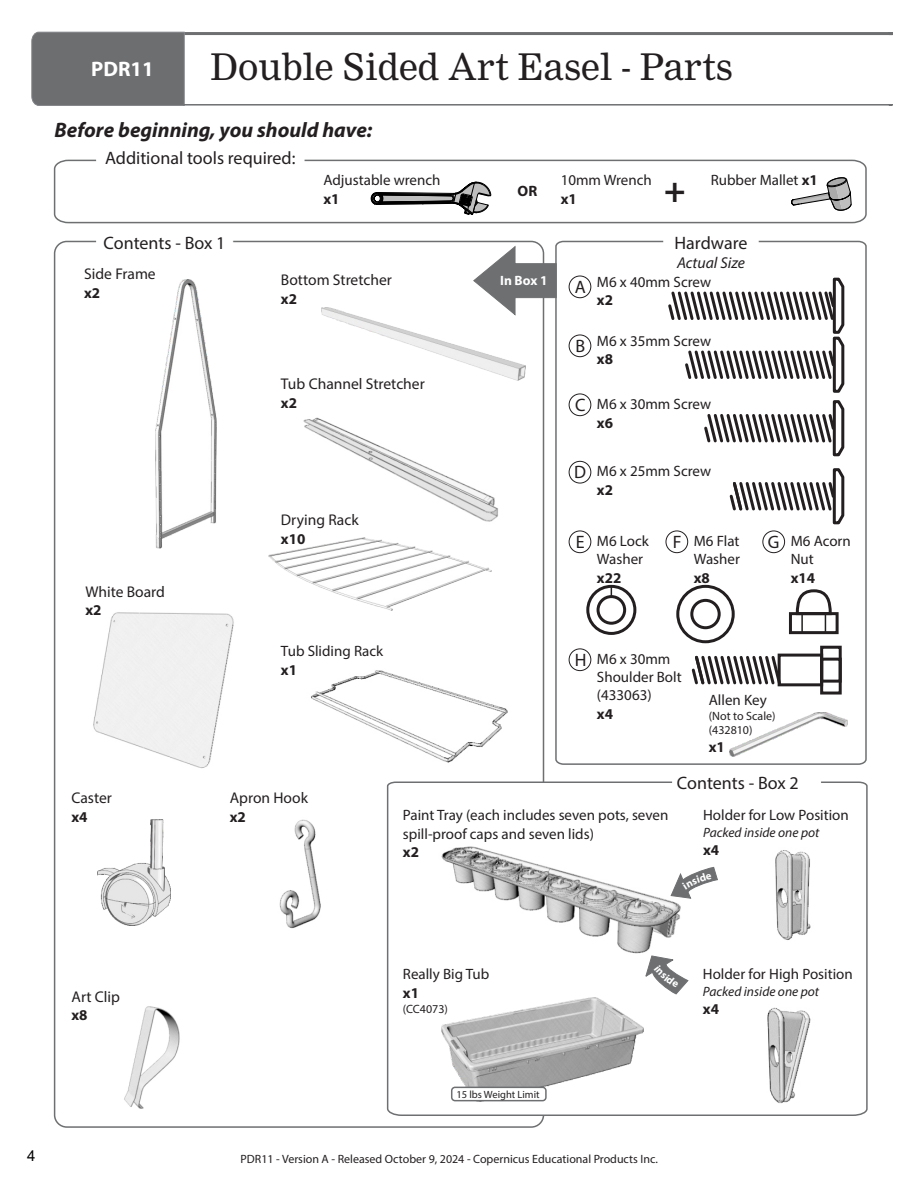
<style>
.page{position:relative;width:918px;height:1188px;background:#fff}
.page>*{position:absolute;margin:0;border:0;box-sizing:border-box;transform-origin:0 0}
.t1{font:36px "Nimrod";color:#231f20}
.t2{font:700 36px "Myriad Pro";color:#231f20}
.t3{font:italic 700 21px "Myriad Pro";color:#231f20}
.t4{font:700 21px "Myriad Pro";color:#fff}
.t5{font:18px "Myriad Pro";color:#231f20}
.t6{font:italic 15.75px "Myriad Pro";color:#231f20}
.t7{font:15.6px "Myriad Pro";color:#231f20}
.t8{font:15px/18px "Myriad Pro";color:#231f20}
.t9{font:700 15px "Myriad Pro";color:#231f20}
.t10{font:15px "Arial";color:#000}
.t11{font:italic 13.5px "Myriad Pro";color:#231f20}
.t12{font:700 13.5px "Myriad Pro";color:#fff}
.t13{font:12px/14.4px "Myriad Pro";color:#231f20}
.t14{font:10.5px "Myriad Pro";color:#231f20}
.s1{font-weight:700}
</style>
<div class="page">
<svg style="left:386px;top:781px;width:482px;height:336px"></svg>
<img style="left:435px;top:822px;width:249px;height:150px">
<img style="left:279px;top:819px;width:42px;height:110px">
<img style="left:93px;top:612px;width:141px;height:156px">
<img style="left:311px;top:670px;width:197px;height:93px">
<img style="left:124px;top:1006px;width:56px;height:103px">
<img style="left:303px;top:417px;width:195px;height:121px">
<svg style="left:555px;top:240px;width:312px;height:525px"></svg>
<div style="left:597px;top:595px;width:29px;height:30px;border:3px solid #231f20;border-radius:50%"></div>
<div style="left:586px;top:585px;width:50px;height:50px;border:3px solid #231f20;border-radius:50%"></div>
<img style="left:730px;top:712px;width:118px;height:44px">
<img style="left:268px;top:538px;width:223px;height:73px">
<img style="left:156px;top:279px;width:61px;height:269px">
<img style="left:322px;top:307px;width:204px;height:73px">
<img style="left:98px;top:820px;width:73px;height:105px">
<div style="left:690px;top:599px;width:31px;height:30px;border:3px solid #231f20;border-radius:50%"></div>
<div style="left:676px;top:585px;width:59px;height:58px;border:3px solid #231f20;border-radius:50%"></div>
<svg style="left:728px;top:467px;width:118px;height:59px"></svg>
<svg style="left:53px;top:159px;width:814px;height:65px"></svg>
<svg style="left:96px;top:159px;width:208px;height:23px"></svg>
<div style="left:32px;top:32px;width:153px;height:74px;background:#6d6e70"></div>
<hr style="left:184px;top:32px;width:709px;height:3px;background:#6d6f71">
<hr style="left:184px;top:104px;width:709px;height:2px;background:#6d6f71">
<svg style="left:473px;top:246px;width:84px;height:69px"></svg>
<div style="left:801px;top:613px;width:25px;height:20px;border:1px solid #231f20"></div>
<div style="left:789px;top:612px;width:50px;height:22px;border:3px solid #231f20"></div>
<svg style="left:794px;top:588px;width:39px;height:29px"></svg>
<svg style="left:672px;top:781px;width:149px;height:36px"></svg>
<svg style="left:690px;top:654px;width:93px;height:33px"></svg>
<div style="left:820px;top:646px;width:22px;height:49px;border:3px solid #231f20"></div>
<div style="left:820px;top:658px;width:22px;height:25px;border:3px solid #231f20"></div>
<div style="left:778px;top:654px;width:45px;height:32px;border:3px solid #231f20"></div>
<img style="left:758px;top:819px;width:66px;height:171px">
<img style="left:743px;top:995px;width:90px;height:115px">
<img style="left:442px;top:997px;width:201px;height:104px">
<div style="left:451px;top:1087px;width:96px;height:14px;background:#fff;border:1px solid #6d6f71;border-radius:3px"></div>
<svg style="left:663px;top:171px;width:194px;height:287px"></svg>
<svg style="left:371px;top:182px;width:120px;height:33px"></svg>
<div style="left:569px;top:649px;width:22px;height:22px;background:#fff;border:1px solid #231f20;border-radius:50%"></div>
<div style="left:762px;top:531px;width:23px;height:22px;background:#fff;border:1px solid #231f20;border-radius:50%"></div>
<div style="left:666px;top:531px;width:22px;height:22px;background:#fff;border:1px solid #231f20;border-radius:50%"></div>
<div style="left:569px;top:531px;width:22px;height:22px;background:#fff;border:1px solid #231f20;border-radius:50%"></div>
<div style="left:569px;top:461px;width:22px;height:22px;background:#fff;border:1px solid #231f20;border-radius:50%"></div>
<div style="left:569px;top:394px;width:22px;height:22px;background:#fff;border:1px solid #231f20;border-radius:50%"></div>
<div style="left:569px;top:335px;width:22px;height:22px;background:#fff;border:1px solid #231f20;border-radius:50%"></div>
<div style="left:569px;top:276px;width:22px;height:22px;background:#fff;border:1px solid #231f20;border-radius:50%"></div>
<svg style="left:645px;top:956px;width:43px;height:38px"></svg>
<svg style="left:671px;top:867px;width:47px;height:32px"></svg>
<h2 class="t4" style="left:91px;top:60px;width:64px">PDR11</h2>
<h1 class="t1" style="left:210px;top:52px;width:524px">Double Sided Art Easel - Parts</h1>
<h2 class="t3" style="left:55px;top:121px;width:319px">Before beginning, you should have:</h2>
<p class="t5" style="left:105px;top:151px;width:192px">Additional tools required:</p>
<p class="t5" style="left:104px;top:235px;width:123px">Contents - Box 1</p>
<p class="t7" style="left:84px;top:267px;width:73px">Side Frame</p>
<p class="t9" style="left:84px;top:286px;width:18px">x2</p>
<p class="t7" style="left:85px;top:585px;width:81px">White Board</p>
<p class="t9" style="left:85px;top:604px;width:18px">x2</p>
<p class="t8" style="left:323px;top:172px;width:118px">Adjustable wrench</p>
<p class="t9" style="left:323px;top:193px;width:18px">x1</p>
<p class="t7" style="left:281px;top:274px;width:112px">Bottom Stretcher</p>
<p class="t9" style="left:281px;top:293px;width:18px">x2</p>
<p class="t7" style="left:281px;top:378px;width:145px">Tub Channel Stretcher</p>
<p class="t9" style="left:281px;top:397px;width:18px">x2</p>
<p class="t7" style="left:281px;top:514px;width:79px">Drying Rack</p>
<p class="t9" style="left:281px;top:533px;width:26px">x10</p>
<p class="t8" style="left:281px;top:643px;width:104px">Tub Sliding Rack</p>
<p class="t9" style="left:281px;top:663px;width:18px">x1</p>
<p class="t9" style="left:518px;top:185px;width:21px">OR</p>
<p class="t12" style="left:500px;top:275px;width:49px">In Box 1</p>
<p class="t8" style="left:561px;top:172px;width:93px">10mm Wrench</p>
<p class="t9" style="left:561px;top:193px;width:18px">x1</p>
<h1 class="t2" style="left:664px;top:175px;width:23px">+</h1>
<p class="t8" style="left:711px;top:172px;width:109px">Rubber Mallet <span class="s1">x1</span></p>
<p class="t5" style="left:575px;top:279px;width:13px">A</p>
<p class="t5" style="left:675px;top:235px;width:74px">Hardware</p>
<p class="t6" style="left:677px;top:256px;width:69px">Actual Size</p>
<p class="t8" style="left:597px;top:274px;width:116px">M6 x 40mm Screw</p>
<p class="t9" style="left:597px;top:294px;width:18px">x2</p>
<p class="t5" style="left:575px;top:338px;width:11px">B</p>
<p class="t8" style="left:597px;top:333px;width:116px">M6 x 35mm Screw</p>
<p class="t9" style="left:597px;top:353px;width:18px">x8</p>
<p class="t5" style="left:575px;top:397px;width:12px">C</p>
<p class="t5" style="left:574px;top:465px;width:13px">D</p>
<p class="t8" style="left:597px;top:396px;width:116px">M6 x 30mm Screw</p>
<p class="t9" style="left:597px;top:416px;width:18px">x6</p>
<p class="t8" style="left:597px;top:464px;width:116px">M6 x 25mm Screw</p>
<p class="t9" style="left:597px;top:484px;width:18px">x2</p>
<p class="t8" style="left:597px;top:533px;width:53px">M6 Lock<br>Washer</p>
<p class="t9" style="left:597px;top:571px;width:26px">x22</p>
<p class="t8" style="left:694px;top:533px;width:48px">M6 Flat<br>Washer</p>
<p class="t9" style="left:694px;top:571px;width:18px">x8</p>
<p class="t5" style="left:576px;top:534px;width:10px">E</p>
<p class="t5" style="left:673px;top:534px;width:10px">F</p>
<p class="t5" style="left:768px;top:534px;width:13px">G</p>
<p class="t8" style="left:791px;top:533px;width:62px">M6 Acorn<br>Nut</p>
<p class="t9" style="left:791px;top:571px;width:26px">x14</p>
<p class="t5" style="left:575px;top:652px;width:13px">H</p>
<p class="t8" style="left:597px;top:651px;width:86px">M6 x 30mm<br>Shoulder Bolt (433063)</p>
<p class="t9" style="left:597px;top:707px;width:18px">x4</p>
<p class="t8" style="left:709px;top:692px;width:59px">Allen Key</p>
<p class="t13" style="left:709px;top:710px;width:68px">(Not to Scale) (432810)</p>
<p class="t9" style="left:709px;top:741px;width:18px">x1</p>
<p class="t7" style="left:71px;top:791px;width:42px">Caster</p>
<p class="t9" style="left:71px;top:810px;width:18px">x4</p>
<p class="t7" style="left:230px;top:791px;width:80px">Apron Hook</p>
<p class="t9" style="left:230px;top:810px;width:18px">x2</p>
<p class="t8" style="left:403px;top:808px;width:267px">Paint Tray (each includes seven pots, seven spill-proof caps and seven lids)</p>
<p class="t9" style="left:403px;top:846px;width:18px">x2</p>
<p class="t5" style="left:677px;top:775px;width:123px">Contents - Box 2</p>
<p class="t8" style="left:703px;top:808px;width:147px">Holder for Low Position</p>
<p class="t11" style="left:703px;top:827px;width:118px">Packed inside one pot</p>
<p class="t9" style="left:703px;top:844px;width:18px">x4</p>
<p class="t7" style="left:71px;top:990px;width:50px">Art Clip</p>
<p class="t9" style="left:71px;top:1009px;width:18px">x8</p>
<p class="t10" style="left:27px;top:1150px;width:10px">4</p>
<p class="t8" style="left:403px;top:966px;width:88px">Really Big Tub</p>
<p class="t9" style="left:403px;top:987px;width:18px">x1</p>
<p class="t13" style="left:403px;top:1003px;width:46px">(CC4073)</p>
<p class="t14" style="left:456px;top:1090px;width:85px">15 lbs Weight Limit</p>
<p class="t13" style="left:241px;top:1152px;width:419px">PDR11 - Version A - Released October 9, 2024 - Copernicus Educational Products Inc.</p>
<p class="t8" style="left:703px;top:966px;width:151px">Holder for High Position</p>
<p class="t11" style="left:703px;top:986px;width:118px">Packed inside one pot</p>
<p class="t9" style="left:703px;top:1003px;width:18px">x4</p>
</div>
